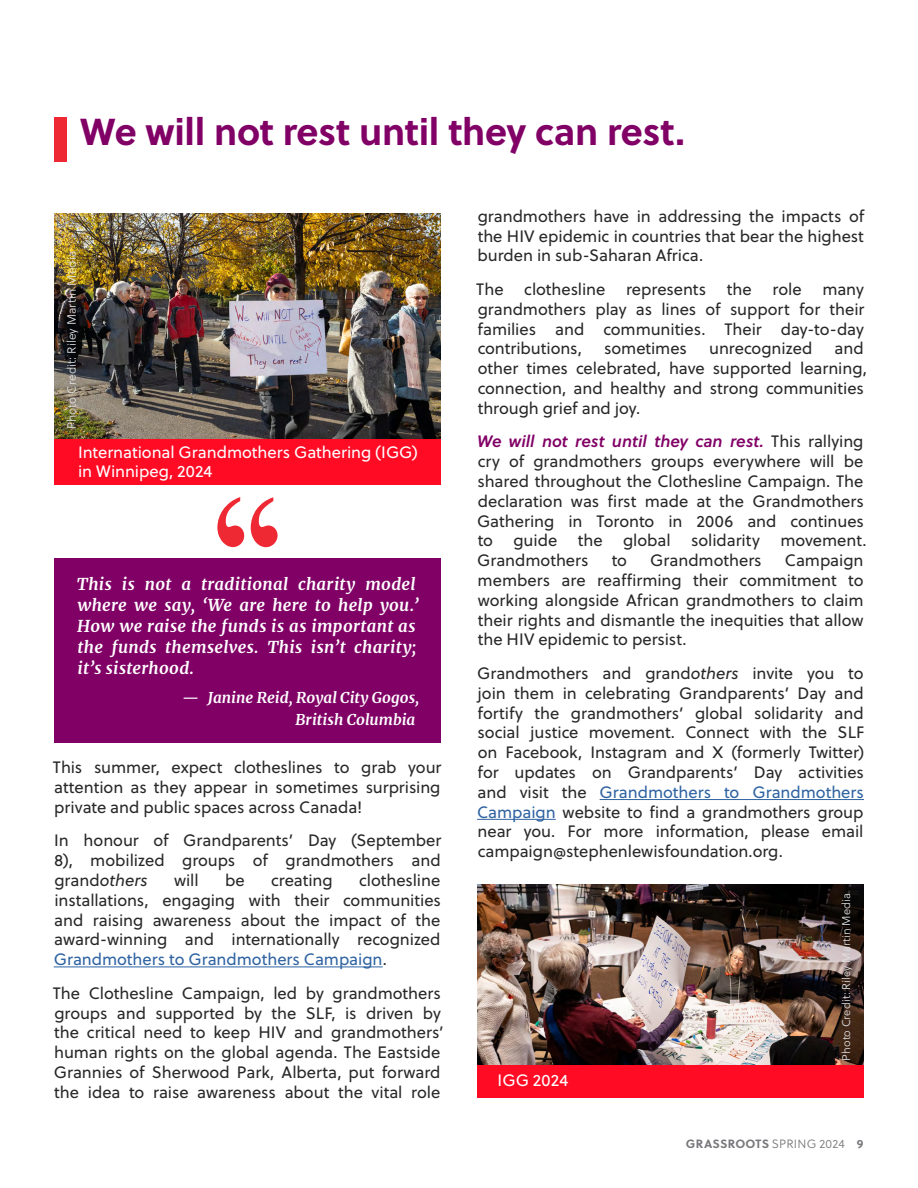
<style>
.page{position:relative;width:918px;height:1188px;background:#fff}
.page>*{position:absolute;margin:0;border:0;box-sizing:border-box;transform-origin:0 0}
.t1{font:700 37.5px "Soleil";letter-spacing:-.01em;color:#810066}
.t2{font:16.5px/19.8px "Soleil";letter-spacing:-.005em;color:#292829;text-align:justify}
.t3{font:italic 700 16.5px/21px "Merriweather";letter-spacing:.02em;color:#fff}
.t4{font:16.5px/18.3px "Soleil";color:#fff}
.t5{font:italic 16.5px "Soleil Sb";letter-spacing:-.005em;color:#810066}
.t6{font:italic 700 15px/21.3px "Merriweather";color:#fff;text-align:right}
.t7{font:12px "Soleil Lt";letter-spacing:.01em;color:#e0e1e2}
.t8{font:700 12px "Soleil";letter-spacing:.02em;color:#77787b}
.t9{font:11.25px "Soleil Lt";letter-spacing:.01em;color:#e0e1e2}
.s1{font-style:italic}
.s2{color:#2f63a2}
.s3{font-family:"Soleil";font-style:normal;color:#292829}
.s4{font-family:"Soleil Lt";font-weight:400}
</style>
<div class="page">
<hr style="left:54px;top:967px;width:329px;height:1px;background:#2f63a2">
<div style="left:54px;top:117px;width:13px;height:45px;background:#ee2934"></div>
<div style="left:54px;top:559px;width:387px;height:184px;background:#810066"></div>
<svg style="left:217px;top:497px;width:27px;height:50px"></svg>
<svg style="left:251px;top:497px;width:27px;height:50px"></svg>
<hr style="left:600px;top:799px;width:264px;height:1px;background:#2f63a2">
<hr style="left:477px;top:819px;width:79px;height:1px;background:#2f63a2">
<img style="left:477px;top:885px;width:387px;height:181px">
<div style="left:477px;top:1066px;width:387px;height:32px;background:#ff0b24"></div>
<img style="left:54px;top:214px;width:387px;height:226px">
<div style="left:54px;top:440px;width:387px;height:45px;background:#ff0b24"></div>
<h1 class="t1" style="left:80px;top:103px;width:606px">We will not rest until they can rest.</h1>
<p class="t7" style="left:63px;top:429px;width:180px;rotate:-90deg">Photo Credit: Riley Martin Media</p>
<p class="t4" style="left:78px;top:443px;width:341px">International Grandmothers Gathering (IGG) in Winnipeg, 2024</p>
<p class="t3" style="left:77px;top:573px;width:344px">This is not a traditional charity model where we say, ‘We are here to help you.’ How we raise the funds is as important as the funds themselves. This isn’t charity; it’s sisterhood.</p>
<p class="t6" style="left:182px;top:687px;width:239px">— Janine Reid, Royal City Gogos,<br>British Columbia</p>
<p class="t2" style="left:53px;top:757px;width:390px">This summer, expect clotheslines to grab your attention as they appear in sometimes surprising private and public spaces across Canada!</p>
<p class="t2" style="left:54px;top:830px;width:389px">In honour of Grandparents’ Day (September 8), mobilized groups of grandmothers and grand<span class="s1">others</span></p>
<p class="t2" style="left:54px;top:870px;width:389px;text-indent:306px">clothesline installations, engaging with their communities and raising awareness about the impact of the award-winning and internationally recognized <span class="s2">Grandmothers to Grandmothers Campaign</span>.</p>
<p class="t2" style="left:53px;top:983px;width:392px;text-align:left">The Clothesline Campaign, led by grandmothers groups and supported by the SLF, is driven by the critical need to keep HIV and grandmothers’ human rights on the global agenda. The Eastside Grannies of Sherwood Park, Alberta, put forward the idea to raise awareness about the vital role</p>
<p class="t2" style="left:174px;top:870px;width:26px">will</p>
<p class="t2" style="left:225px;top:870px;width:21px">be</p>
<p class="t2" style="left:271px;top:870px;width:63px">creating</p>
<p class="t2" style="left:478px;top:206px;width:388px">grandmothers have in addressing the impacts of the HIV epidemic in countries that bear the highest burden in sub-Saharan Africa.</p>
<p class="t2" style="left:476px;top:279px;width:29px">The</p>
<p class="t2" style="left:524px;top:279px;width:83px">clothesline</p>
<p class="t2" style="left:626px;top:279px;width:82px">represents</p>
<p class="t2" style="left:727px;top:279px;width:26px">the</p>
<p class="t2" style="left:773px;top:279px;width:31px">role</p>
<p class="t2" style="left:477px;top:279px;width:389px;text-indent:345px">many grandmothers play as lines of support for their families and communities. Their day-to-day contributions,</p>
<p class="t2" style="left:478px;top:338px;width:391px;text-align:left;text-indent:357px">and other times celebrated, have supported learning, connection, and healthy and strong communities through grief and joy.</p>
<p class="t5" style="left:477px;top:429px;width:388px">We will not rest until they can rest. <span class="s3">This rallying</span></p>
<p class="t2" style="left:477px;top:451px;width:391px;text-align:left">cry of grandmothers groups everywhere will be shared throughout the Clothesline Campaign. The declaration was first made at the Grandmothers Gathering in Toronto in 2006 and continues to guide the global solidarity movement.<br>Grandmothers</p>
<p class="t2" style="left:604px;top:338px;width:84px">sometimes</p>
<p class="t2" style="left:709px;top:338px;width:105px">unrecognized</p>
<p class="t2" style="left:612px;top:550px;width:17px">to</p>
<p class="t2" style="left:650px;top:550px;width:113px">Grandmothers</p>
<p class="t2" style="left:478px;top:550px;width:388px;text-indent:307px">Campaign members are reaffirming their commitment to working alongside African grandmothers to claim their rights and dismantle the inequities that allow the HIV epidemic to persist.</p>
<p class="t2" style="left:477px;top:663px;width:389px">Grandmothers and grand<span class="s1">others</span> invite you to join them in celebrating Grandparents’ Day and fortify the grandmothers’ global solidarity and social justice movement. Connect with the SLF on Facebook, Instagram and X (formerly Twitter) for updates on Grandparents’ Day activities and visit the <span class="s2">Grandmothers to Grandmothers Campaign</span> website to find a grandmothers group near you. For more information, please email campaign@stephenlewisfoundation.org.</p>
<p class="t4" style="left:498px;top:1071px;width:72px">IGG 2024</p>
<p class="t9" style="left:838px;top:1061px;width:169px;rotate:-90deg">Photo Credit: Riley Martin Media</p>
<p class="t8" style="left:686px;top:1134px;width:179px">GRASSROOTS <span class="s4">SPRING 2024</span> 9</p>
</div>
